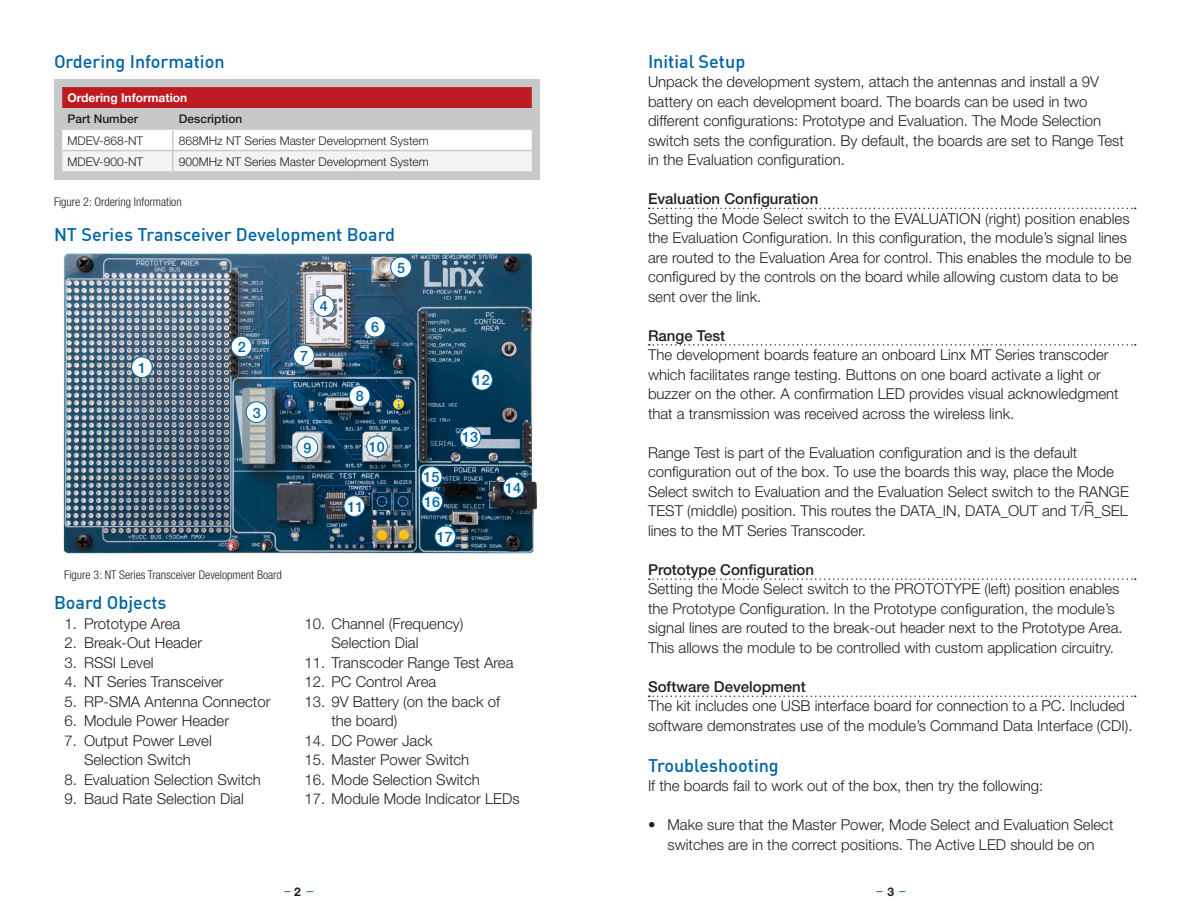
<style>
.page{position:relative;width:1188px;height:918px;background:#fff}
.page>*{position:absolute;margin:0;border:0;box-sizing:border-box;transform-origin:0 0}
.t1{font:500 18px "DIN Offc";color:#0065a4}
.t2{font:300 15px/19.5px "Helvetica Neue";color:#231f20}
.t3{font:500 15px "Helvetica Neue";color:#231f20}
.t4{font:500 14.4px "Helvetica Neue";color:#0065a4}
.t5{font:300 12px "Helvetica Neue";color:#231f20}
.t6{font:300 condensed 12px "Helvetica Neue";color:#231f20}
.t7{font:500 12px "Helvetica Neue";color:#231f20}
.t8{font:700 12px "Helvetica Neue";color:#fff}
.t9{font:12px "Helvetica Neue";color:#0065a4}
.t10{font:700 12px "Helvetica Neue";color:#231f20}
</style>
<div class="page">
<img style="left:63px;top:253px;width:474px;height:301px">
<div style="left:132px;top:357px;width:20px;height:21px;background:#fff;border-radius:50%"></div>
<div style="left:131px;top:357px;width:21px;height:21px;border:1px solid #0065a4;border-radius:50%"></div>
<div style="left:231px;top:336px;width:21px;height:21px;background:#fff;border-radius:50%"></div>
<div style="left:231px;top:336px;width:21px;height:21px;border:1px solid #0065a4;border-radius:50%"></div>
<div style="left:246px;top:402px;width:21px;height:21px;background:#fff;border-radius:50%"></div>
<div style="left:246px;top:402px;width:21px;height:21px;border:1px solid #0065a4;border-radius:50%"></div>
<div style="left:313px;top:296px;width:21px;height:20px;background:#fff;border-radius:50%"></div>
<div style="left:313px;top:295px;width:21px;height:21px;border:1px solid #0065a4;border-radius:50%"></div>
<div style="left:391px;top:257px;width:20px;height:21px;background:#fff;border-radius:50%"></div>
<div style="left:391px;top:257px;width:21px;height:21px;border:1px solid #0065a4;border-radius:50%"></div>
<div style="left:365px;top:316px;width:20px;height:21px;background:#fff;border-radius:50%"></div>
<div style="left:365px;top:316px;width:20px;height:21px;border:1px solid #0065a4;border-radius:50%"></div>
<div style="left:294px;top:345px;width:20px;height:21px;background:#fff;border-radius:50%"></div>
<div style="left:293px;top:345px;width:21px;height:21px;border:1px solid #0065a4;border-radius:50%"></div>
<div style="left:349px;top:386px;width:21px;height:20px;background:#fff;border-radius:50%"></div>
<div style="left:349px;top:385px;width:21px;height:21px;border:1px solid #0065a4;border-radius:50%"></div>
<div style="left:297px;top:437px;width:21px;height:21px;background:#fff;border-radius:50%"></div>
<div style="left:297px;top:437px;width:21px;height:21px;border:1px solid #0065a4;border-radius:50%"></div>
<div style="left:367px;top:436px;width:20px;height:21px;background:#fff;border-radius:50%"></div>
<div style="left:367px;top:436px;width:21px;height:21px;border:1px solid #0065a4;border-radius:50%"></div>
<div style="left:344px;top:496px;width:21px;height:20px;background:#fff;border-radius:50%"></div>
<div style="left:344px;top:496px;width:21px;height:21px;border:1px solid #0065a4;border-radius:50%"></div>
<div style="left:472px;top:369px;width:20px;height:21px;background:#fff;border-radius:50%"></div>
<div style="left:472px;top:369px;width:21px;height:21px;border:1px solid #0065a4;border-radius:50%"></div>
<div style="left:460px;top:427px;width:21px;height:20px;background:#fff;border-radius:50%"></div>
<div style="left:460px;top:427px;width:21px;height:21px;border:1px solid #0065a4;border-radius:50%"></div>
<div style="left:503px;top:477px;width:21px;height:21px;background:#fff;border-radius:50%"></div>
<div style="left:503px;top:477px;width:21px;height:21px;border:1px solid #0065a4;border-radius:50%"></div>
<div style="left:421px;top:467px;width:21px;height:20px;background:#fff;border-radius:50%"></div>
<div style="left:421px;top:466px;width:21px;height:21px;border:1px solid #0065a4;border-radius:50%"></div>
<div style="left:435px;top:526px;width:21px;height:21px;background:#fff;border-radius:50%"></div>
<div style="left:435px;top:526px;width:21px;height:21px;border:1px solid #0065a4;border-radius:50%"></div>
<div style="left:422px;top:491px;width:21px;height:21px;background:#fff;border-radius:50%"></div>
<div style="left:422px;top:491px;width:21px;height:21px;border:1px solid #0065a4;border-radius:50%"></div>
<div style="left:54px;top:79px;width:486px;height:101px;background:#c7c8ca"></div>
<div style="left:62px;top:86px;width:471px;height:22px;background:#bd1b20"></div>
<hr style="left:61px;top:86px;width:112px;height:1px;background:#c7c8ca">
<hr style="left:173px;top:86px;width:360px;height:1px;background:#c7c8ca">
<svg style="left:532px;top:87px;width:1px;height:21px"></svg>
<svg style="left:62px;top:129px;width:470px;height:42px;background:#f5f6f6"></svg>
<svg style="left:649px;top:208px;width:487px;height:1px"></svg>
<svg style="left:649px;top:344px;width:487px;height:2px"></svg>
<svg style="left:649px;top:578px;width:487px;height:2px"></svg>
<svg style="left:649px;top:696px;width:487px;height:1px"></svg>
<p class="t1" style="left:54px;top:55px;width:172px">Ordering Information</p>
<p class="t8" style="left:68px;top:93px;width:121px">Ordering Information</p>
<p class="t7" style="left:68px;top:114px;width:72px">Part Number</p>
<p class="t7" style="left:179px;top:114px;width:65px">Description</p>
<p class="t5" style="left:68px;top:136px;width:77px">MDEV-868-NT</p>
<p class="t5" style="left:179px;top:136px;width:252px">868MHz NT Series Master Development System</p>
<p class="t5" style="left:68px;top:157px;width:77px">MDEV-900-NT</p>
<p class="t5" style="left:179px;top:157px;width:252px">900MHz NT Series Master Development System</p>
<p class="t6" style="left:54px;top:198px;width:129px">Figure 2: Ordering Information</p>
<p class="t1" style="left:54px;top:229px;width:343px">NT Series Transceiver Development Board</p>
<p class="t4" style="left:138px;top:362px;width:10px">1</p>
<p class="t4" style="left:238px;top:341px;width:10px">2</p>
<p class="t4" style="left:253px;top:407px;width:10px">3</p>
<p class="t6" style="left:64px;top:571px;width:219px">Figure 3: NT Series Transceiver Development Board</p>
<p class="t1" style="left:54px;top:596px;width:114px">Board Objects</p>
<p class="t2" style="left:64px;top:615px;width:117px">1. Prototype Area</p>
<p class="t2" style="left:64px;top:635px;width:139px">2. Break-Out Header</p>
<p class="t2" style="left:64px;top:654px;width:91px">3. RSSI Level</p>
<p class="t2" style="left:64px;top:674px;width:161px">4. NT Series Transceiver</p>
<p class="t2" style="left:64px;top:693px;width:207px">5. RP-SMA Antenna Connector</p>
<p class="t2" style="left:64px;top:713px;width:166px">6. Module Power Header</p>
<p class="t2" style="left:64px;top:732px;width:149px;text-align:center">7. Output Power Level<br>Selection Switch</p>
<p class="t2" style="left:64px;top:771px;width:198px">8. Evaluation Selection Switch</p>
<p class="t2" style="left:64px;top:791px;width:181px">9. Baud Rate Selection Dial</p>
<p class="t4" style="left:320px;top:301px;width:10px">4</p>
<p class="t4" style="left:300px;top:350px;width:10px">7</p>
<p class="t4" style="left:397px;top:262px;width:10px">5</p>
<p class="t4" style="left:371px;top:322px;width:10px">6</p>
<p class="t4" style="left:356px;top:391px;width:10px">8</p>
<p class="t4" style="left:304px;top:442px;width:10px">9</p>
<p class="t4" style="left:369px;top:441px;width:18px">10</p>
<p class="t4" style="left:348px;top:501px;width:18px">11</p>
<p class="t4" style="left:474px;top:375px;width:18px">12</p>
<p class="t4" style="left:462px;top:432px;width:18px">13</p>
<p class="t4" style="left:423px;top:472px;width:18px">15</p>
<p class="t4" style="left:424px;top:496px;width:18px">16</p>
<p class="t4" style="left:437px;top:531px;width:18px">17</p>
<p class="t4" style="left:505px;top:482px;width:18px">14</p>
<p class="t2" style="left:332px;top:615px;width:134px;text-indent:-27px">10. Channel (Frequency)<br>Selection Dial</p>
<p class="t2" style="left:304px;top:654px;width:211px">11. Transcoder Range Test Area</p>
<p class="t2" style="left:304px;top:674px;width:133px">12. PC Control Area</p>
<p class="t2" style="left:332px;top:693px;width:170px;text-indent:-27px">13. 9V Battery (on the back of the board)</p>
<p class="t2" style="left:304px;top:732px;width:130px">14. DC Power Jack</p>
<p class="t2" style="left:304px;top:752px;width:166px">15. Master Power Switch</p>
<p class="t2" style="left:304px;top:771px;width:177px">16. Mode Selection Switch</p>
<p class="t2" style="left:304px;top:791px;width:217px">17. Module Mode Indicator LEDs</p>
<p class="t1" style="left:648px;top:55px;width:99px">Initial Setup</p>
<p class="t2" style="left:648px;top:74px;width:477px">Unpack the development system, attach the antennas and install a 9V battery on each development board. The boards can be used in two different configurations: Prototype and Evaluation. The Mode Selection switch sets the configuration. By default, the boards are set to Range Test in the Evaluation configuration.</p>
<p class="t3" style="left:648px;top:193px;width:172px">Evaluation Configuration</p>
<p class="t2" style="left:648px;top:210px;width:485px">Setting the Mode Select switch to the EVALUATION (right) position enables the Evaluation Configuration. In this configuration, the module’s signal lines are routed to the Evaluation Area for control. This enables the module to be configured by the controls on the board while allowing custom data to be sent over the link.</p>
<p class="t3" style="left:648px;top:330px;width:79px">Range Test</p>
<p class="t2" style="left:648px;top:347px;width:472px">The development boards feature an onboard Linx MT Series transcoder which facilitates range testing. Buttons on one board activate a light or buzzer on the other. A confirmation LED provides visual acknowledgment that a transmission was received across the wireless link.</p>
<p class="t2" style="left:648px;top:444px;width:482px">Range Test is part of the Evaluation configuration and is the default configuration out of the box. To use the boards this way, place the Mode Select switch to Evaluation and the Evaluation Select switch to the RANGE TEST (middle) position. This routes the DATA_IN, DATA_OUT and T/R_SEL lines to the MT Series Transcoder.</p>
<p class="t3" style="left:648px;top:564px;width:168px">Prototype Configuration</p>
<p class="t2" style="left:648px;top:581px;width:476px">Setting the Mode Select switch to the PROTOTYPE (left) position enables the Prototype Configuration. In the Prototype configuration, the module’s signal lines are routed to the break-out header next to the Prototype Area.<br>This allows the module to be controlled with custom application circuitry.</p>
<p class="t3" style="left:648px;top:681px;width:159px">Software Development</p>
<p class="t2" style="left:648px;top:698px;width:486px">The kit includes one USB interface board for connection to a PC. Included software demonstrates use of the module’s Command Data Interface (CDI).</p>
<p class="t1" style="left:648px;top:759px;width:132px">Troubleshooting</p>
<p class="t2" style="left:648px;top:778px;width:397px">If the boards fail to work out of the box, then try the following:</p>
<p class="t2" style="left:648px;top:815px;width:467px;text-align:center">•฀ Make sure that the Master Power, Mode Select and Evaluation Select switches are in the correct positions. The Active LED should be on</p>
<p class="t10" style="left:294px;top:887px;width:8px">2</p>
<p class="t10" style="left:887px;top:887px;width:8px">3</p>
<p class="t9" style="left:284px;top:887px;width:30px">– –</p>
<p class="t9" style="left:877px;top:887px;width:30px">– –</p>
</div>
